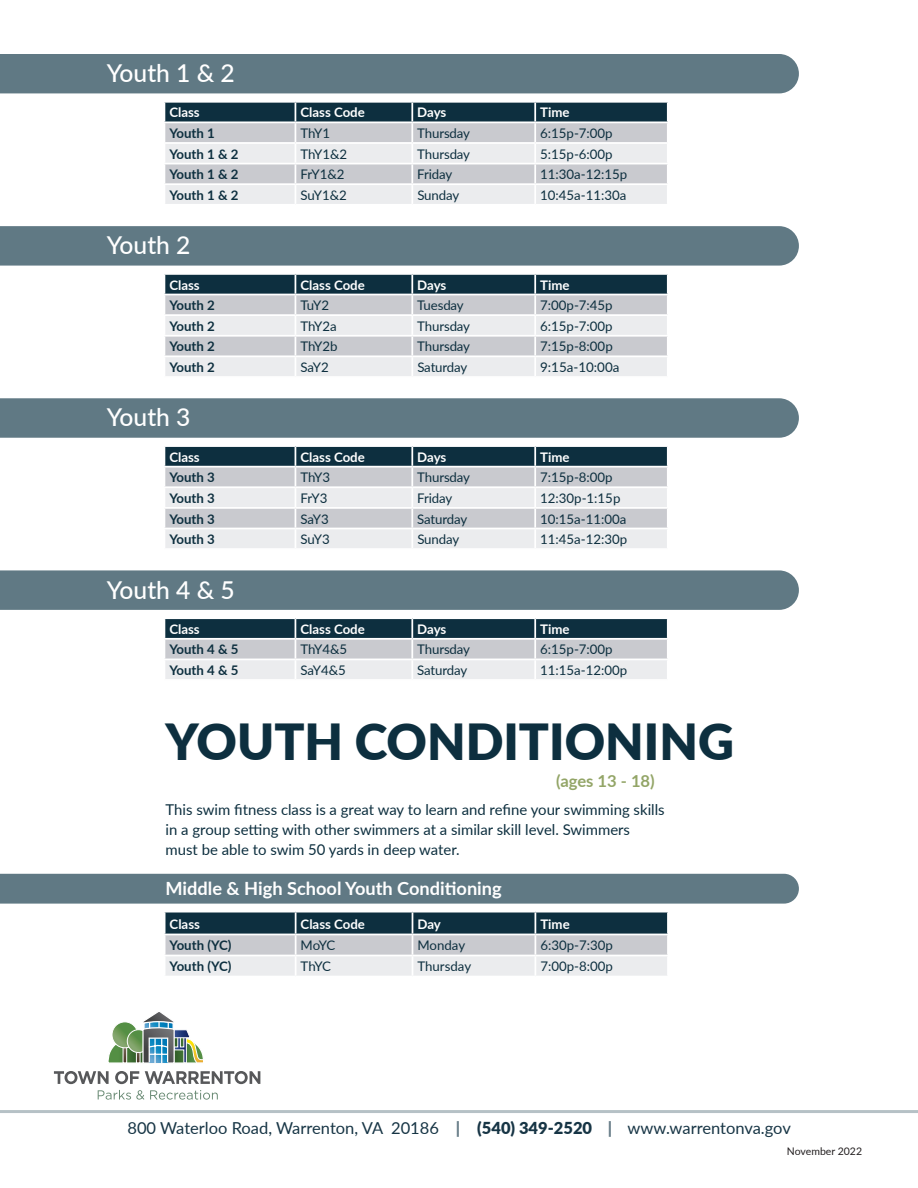
<style>
.page{position:relative;width:918px;height:1188px;background:#fff}
.page>*{position:absolute;margin:0;border:0;box-sizing:border-box;transform-origin:0 0}
.t1{font:900 49.8px "Lato";color:#0d2f3f}
.t2{font:500 24.6px "Lato";color:#fff}
.t3{font:700 18.3px "Lato";color:#fff}
.t4{font:16.5px "Lato";color:#173545}
.t5{font:700 16.5px "Lato";color:#93a567}
.t6{font:14.85px/20px "Lato";color:#0d2f3f}
.t7{font:13.35px "Lato";color:#0d2f3f}
.t8{font:13.2px "Lato";letter-spacing:-.01em;color:#0d2f3f}
.t9{font:700 13.2px "Lato";color:#0d2f3f}
.t10{font:700 13.2px "Lato";color:#fff}
.t11{font:10.5px "Lato";color:#231f20}
.s1{font-weight:900;color:#677d88}
.s2{font-weight:900}
</style>
<div class="page">
<svg style="left:164px;top:102px;width:504px;height:102px;background:#b9bfc5"></svg>
<hr style="left:164px;top:121px;width:131px;height:2px;background:#fff">
<hr style="left:295px;top:121px;width:117px;height:2px;background:#fff">
<hr style="left:412px;top:121px;width:123px;height:2px;background:#fff">
<hr style="left:535px;top:121px;width:134px;height:2px;background:#fff">
<div style="left:0;top:54px;width:799px;height:39px;background:#607984"></div>
<svg style="left:165px;top:618px;width:503px;height:61px;background:#9ba6ae"></svg>
<hr style="left:164px;top:638px;width:131px;height:2px;background:#fff">
<hr style="left:295px;top:638px;width:117px;height:2px;background:#fff">
<hr style="left:412px;top:638px;width:123px;height:2px;background:#fff">
<hr style="left:535px;top:638px;width:134px;height:2px;background:#fff">
<div style="left:0;top:570px;width:799px;height:40px;background:#607984"></div>
<svg style="left:164px;top:446px;width:504px;height:102px;background:#b8bfc4"></svg>
<hr style="left:164px;top:466px;width:131px;height:2px;background:#fff">
<hr style="left:295px;top:466px;width:117px;height:2px;background:#fff">
<hr style="left:412px;top:466px;width:123px;height:2px;background:#fff">
<hr style="left:535px;top:466px;width:134px;height:2px;background:#fff">
<div style="left:0;top:398px;width:799px;height:40px;background:#607984"></div>
<svg style="left:164px;top:274px;width:504px;height:102px;background:#b8bfc4"></svg>
<hr style="left:164px;top:294px;width:131px;height:1px;background:#fff">
<hr style="left:295px;top:294px;width:117px;height:1px;background:#fff">
<hr style="left:412px;top:294px;width:123px;height:1px;background:#fff">
<hr style="left:535px;top:294px;width:134px;height:1px;background:#fff">
<div style="left:0;top:226px;width:799px;height:40px;background:#607984"></div>
<svg style="left:108px;top:1012px;width:95px;height:51px"></svg>
<svg style="left:54px;top:1071px;width:206px;height:13px"></svg>
<svg style="left:98px;top:1090px;width:120px;height:10px"></svg>
<hr style="left:0;top:1110px;width:918px;height:3px;background:#607984">
<svg style="left:164px;top:912px;width:504px;height:64px;background:#9aa5ad"></svg>
<hr style="left:667px;top:913px;width:2px;height:21px;background:#fff">
<div style="left:0;top:874px;width:799px;height:30px;background:#607984"></div>
<h2 class="t2" style="left:107px;top:55px;width:130px">Youth 1 &amp; 2</h2>
<p class="t10" style="left:169px;top:103px;width:32px">Class</p>
<p class="t10" style="left:300px;top:103px;width:66px">Class Code</p>
<p class="t10" style="left:417px;top:103px;width:31px">Days</p>
<p class="t10" style="left:540px;top:103px;width:31px">Time</p>
<p class="t9" style="left:169px;top:123px;width:47px">Youth 1</p>
<p class="t8" style="left:300px;top:124px;width:31px">ThY1</p>
<p class="t8" style="left:417px;top:124px;width:54px">Thursday</p>
<p class="t8" style="left:540px;top:124px;width:74px">6:15p-7:00p</p>
<p class="t9" style="left:169px;top:144px;width:71px">Youth 1 &amp; 2</p>
<p class="t8" style="left:300px;top:144px;width:48px">ThY1&amp;2</p>
<p class="t8" style="left:417px;top:144px;width:54px">Thursday</p>
<p class="t8" style="left:540px;top:144px;width:74px">5:15p-6:00p</p>
<p class="t9" style="left:169px;top:165px;width:71px">Youth 1 &amp; 2</p>
<p class="t8" style="left:300px;top:165px;width:46px">FrY1&amp;2</p>
<p class="t8" style="left:417px;top:165px;width:36px">Friday</p>
<p class="t8" style="left:540px;top:165px;width:89px">11:30a-12:15p</p>
<p class="t9" style="left:169px;top:185px;width:71px">Youth 1 &amp; 2</p>
<p class="t8" style="left:300px;top:186px;width:48px">SuY1&amp;2</p>
<p class="t8" style="left:417px;top:186px;width:43px">Sunday</p>
<p class="t8" style="left:540px;top:186px;width:88px">10:45a-11:30a</p>
<h2 class="t2" style="left:107px;top:228px;width:85px">Youth 2</h2>
<p class="t10" style="left:169px;top:275px;width:32px">Class</p>
<p class="t10" style="left:300px;top:275px;width:66px">Class Code</p>
<p class="t10" style="left:417px;top:275px;width:31px">Days</p>
<p class="t10" style="left:540px;top:275px;width:31px">Time</p>
<p class="t9" style="left:169px;top:296px;width:47px">Youth 2</p>
<p class="t8" style="left:300px;top:296px;width:30px">TuY2</p>
<p class="t8" style="left:417px;top:296px;width:48px">Tuesday</p>
<p class="t8" style="left:540px;top:296px;width:74px">7:00p-7:45p</p>
<p class="t9" style="left:169px;top:316px;width:47px">Youth 2</p>
<p class="t8" style="left:300px;top:317px;width:38px">ThY2a</p>
<p class="t8" style="left:417px;top:317px;width:54px">Thursday</p>
<p class="t8" style="left:540px;top:317px;width:74px">6:15p-7:00p</p>
<p class="t9" style="left:169px;top:337px;width:47px">Youth 2</p>
<p class="t8" style="left:300px;top:337px;width:39px">ThY2b</p>
<p class="t8" style="left:417px;top:337px;width:54px">Thursday</p>
<p class="t8" style="left:540px;top:337px;width:74px">7:15p-8:00p</p>
<p class="t9" style="left:169px;top:358px;width:47px">Youth 2</p>
<p class="t8" style="left:300px;top:358px;width:30px">SaY2</p>
<p class="t8" style="left:417px;top:358px;width:52px">Saturday</p>
<p class="t7" style="left:540px;top:358px;width:81px">9:15a-10:00a</p>
<h2 class="t2" style="left:107px;top:400px;width:85px">Youth 3</h2>
<p class="t10" style="left:169px;top:447px;width:32px">Class</p>
<p class="t10" style="left:300px;top:447px;width:66px">Class Code</p>
<p class="t10" style="left:417px;top:447px;width:31px">Days</p>
<p class="t10" style="left:540px;top:447px;width:31px">Time</p>
<p class="t9" style="left:169px;top:468px;width:47px">Youth 3</p>
<p class="t8" style="left:300px;top:468px;width:31px">ThY3</p>
<p class="t8" style="left:417px;top:468px;width:54px">Thursday</p>
<p class="t8" style="left:540px;top:468px;width:74px">7:15p-8:00p</p>
<p class="t9" style="left:169px;top:488px;width:47px">Youth 3</p>
<p class="t8" style="left:300px;top:489px;width:29px">FrY3</p>
<p class="t8" style="left:417px;top:489px;width:36px">Friday</p>
<p class="t8" style="left:540px;top:489px;width:82px">12:30p-1:15p</p>
<p class="t9" style="left:169px;top:509px;width:47px">Youth 3</p>
<p class="t8" style="left:300px;top:509px;width:30px">SaY3</p>
<p class="t8" style="left:417px;top:509px;width:52px">Saturday</p>
<p class="t8" style="left:540px;top:509px;width:88px">10:15a-11:00a</p>
<p class="t9" style="left:169px;top:530px;width:47px">Youth 3</p>
<p class="t8" style="left:300px;top:530px;width:31px">SuY3</p>
<p class="t8" style="left:417px;top:530px;width:43px">Sunday</p>
<p class="t8" style="left:540px;top:530px;width:89px">11:45a-12:30p</p>
<h2 class="t2" style="left:107px;top:572px;width:130px">Youth 4 &amp; 5</h2>
<p class="t10" style="left:169px;top:619px;width:32px">Class</p>
<p class="t10" style="left:300px;top:619px;width:66px">Class Code</p>
<p class="t10" style="left:417px;top:619px;width:31px">Days</p>
<p class="t10" style="left:540px;top:619px;width:31px">Time</p>
<p class="t9" style="left:169px;top:640px;width:71px">Youth 4 &amp; 5</p>
<p class="t8" style="left:300px;top:640px;width:48px">ThY4&amp;5</p>
<p class="t8" style="left:417px;top:640px;width:54px">Thursday</p>
<p class="t8" style="left:540px;top:640px;width:74px">6:15p-7:00p</p>
<p class="t9" style="left:169px;top:661px;width:71px">Youth 4 &amp; 5</p>
<p class="t8" style="left:300px;top:661px;width:47px">SaY4&amp;5</p>
<p class="t8" style="left:417px;top:661px;width:52px">Saturday</p>
<p class="t8" style="left:540px;top:661px;width:89px">11:15a-12:00p</p>
<h1 class="t1" style="left:166px;top:705px;width:570px">YOUTH CONDITIONING</h1>
<p class="t5" style="left:556px;top:769px;width:100px">(ages 13 - 18)</p>
<p class="t6" style="left:166px;top:799px;width:501px">This swim fitness class is a great way to learn and refine your swimming skills in a group setting with other swimmers at a similar skill level. Swimmers must be able to swim 50 yards in deep water.</p>
<h3 class="t3" style="left:166px;top:875px;width:338px">Middle &amp; High School Youth Conditioning</h3>
<p class="t10" style="left:170px;top:915px;width:32px">Class</p>
<p class="t10" style="left:301px;top:915px;width:66px">Class Code</p>
<p class="t10" style="left:417px;top:915px;width:25px">Day</p>
<p class="t10" style="left:540px;top:915px;width:31px">Time</p>
<p class="t9" style="left:170px;top:936px;width:63px">Youth (YC)</p>
<p class="t8" style="left:301px;top:936px;width:36px">MoYC</p>
<p class="t8" style="left:417px;top:936px;width:49px">Monday</p>
<p class="t8" style="left:540px;top:936px;width:74px">6:30p-7:30p</p>
<p class="t9" style="left:170px;top:957px;width:63px">Youth (YC)</p>
<p class="t8" style="left:301px;top:957px;width:32px">ThYC</p>
<p class="t8" style="left:417px;top:957px;width:55px">Thursday</p>
<p class="t8" style="left:540px;top:957px;width:74px">7:00p-8:00p</p>
<p class="t4" style="left:127px;top:1116px;width:665px">800 Waterloo Road, Warrenton, VA 20186 <span class="s1">|</span> <span class="s2">(540) 349-2520</span> <span class="s1">|</span> www.warrentonva.gov</p>
<p class="t11" style="left:787px;top:1144px;width:77px">November 2022</p>
</div>
